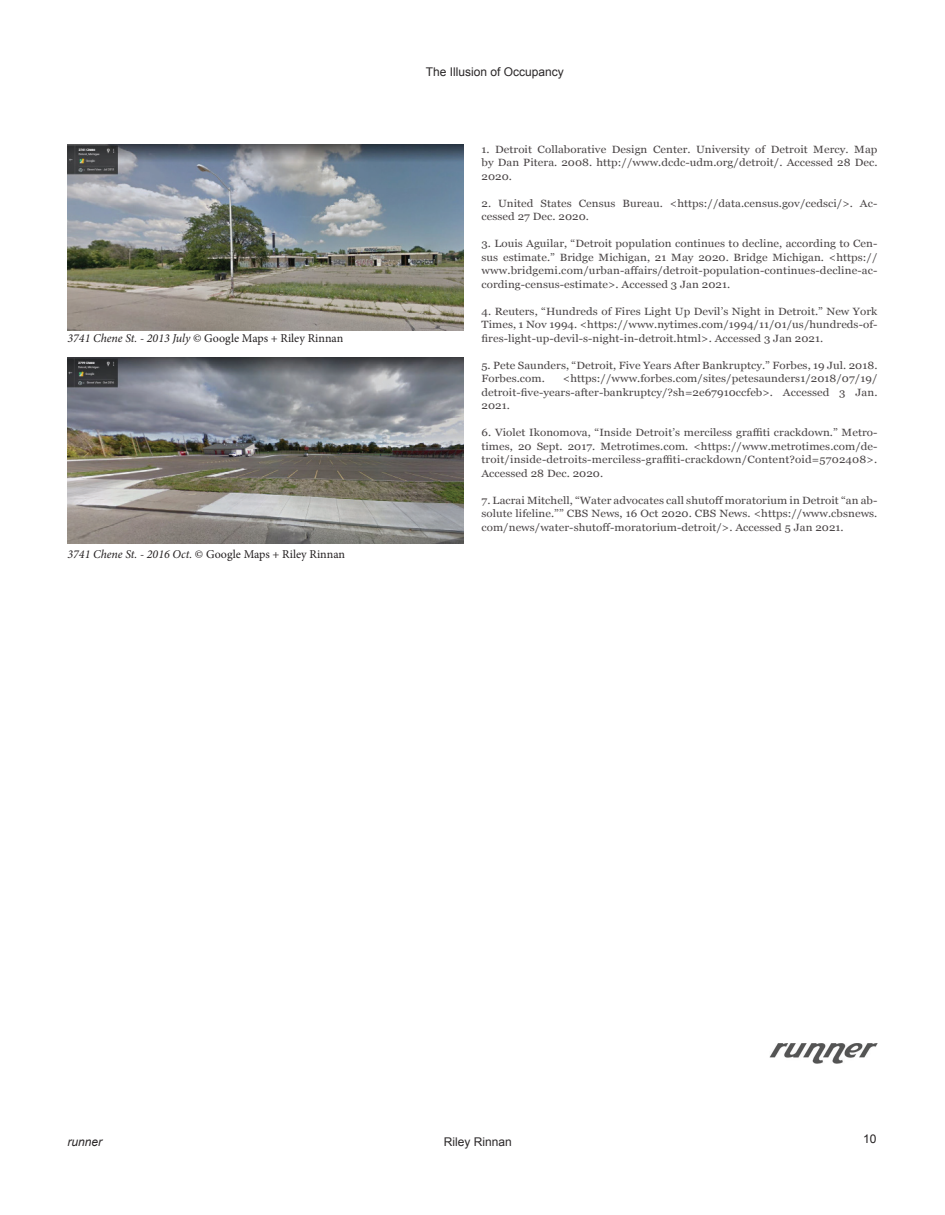
<style>
.page{position:relative;width:945px;height:1215px;background:#fff}
.page>*{position:absolute;margin:0;border:0;box-sizing:border-box;transform-origin:0 0}
.t1{font:12px "Minion Pro";color:#231f20}
.t2{font:12px "Arial";color:#2a2728}
.t3{font:italic 12px "Arial";color:#2a2728}
.t4{font:12px "Arial";color:#231f20}
.t5{font:10.5px/13.5px "Georgia";letter-spacing:.005em;color:#4a4546;text-align:justify;scale:1.1 1}
.s1{font-style:italic}
</style>
<div class="page">
<img style="left:770px;top:1043px;width:107px;height:20px">
<img style="left:68px;top:358px;width:396px;height:185px">
<img style="left:68px;top:145px;width:396px;height:186px">
<p class="t1" style="left:68px;top:330px;width:277px"><span class="s1">3741 Chene St. - 2013 July</span> © Google Maps + Riley Rinnan</p>
<p class="t1" style="left:68px;top:546px;width:279px"><span class="s1">3741 Chene St. - 2016 Oct.</span> © Google Maps + Riley Rinnan</p>
<p class="t2" style="left:426px;top:64px;width:140px">The Illusion of Occupancy</p>
<p class="t5" style="left:482px;top:142px;width:361px">1. Detroit Collaborative Design Center. University of Detroit Mercy. Map by Dan Pitera. 2008. http://www.dcdc-udm.org/detroit/. Accessed 28 Dec.<br>2020.</p>
<p class="t5" style="left:482px;top:196px;width:361px">2. United States Census Bureau. &lt;https://data.census.gov/cedsci/&gt;. Ac&shy;cessed 27 Dec. 2020.</p>
<p class="t5" style="left:482px;top:237px;width:362px">3. Louis Aguilar, “Detroit population continues to decline, according to Cen&shy;sus estimate.” Bridge Michigan, 21 May 2020. Bridge Michigan. &lt;https:// www.bridgemi.com/urban-affairs/detroit-population-continues-decline-ac&shy;cording-census-estimate&gt;. Accessed 3 Jan 2021.</p>
<p class="t5" style="left:482px;top:304px;width:361px">4. Reuters, “Hundreds of Fires Light Up Devil’s Night in Detroit.” New York Times, 1 Nov 1994. &lt;https://www.nytimes.com/1994/11/01/us/hundreds-of&shy;fires-light-up-devil-s-night-in-detroit.html&gt;. Accessed 3 Jan 2021.</p>
<p class="t5" style="left:482px;top:358px;width:362px">5. Pete Saunders, “Detroit, Five Years After Bankruptcy.” Forbes, 19 Jul. 2018.<br>Forbes.com.</p>
<p class="t5" style="left:482px;top:372px;width:361px;text-indent:81px">&lt;https://www.forbes.com/sites/petesaunders1/2018/07/19/ detroit-five-years-after-bankruptcy/?sh=2e67910ccfeb&gt;. Accessed 3 Jan.<br>2021.</p>
<p class="t5" style="left:482px;top:426px;width:361px">6. Violet Ikonomova, “Inside Detroit’s merciless graffiti crackdown.” Metro&shy;times, 20 Sept. 2017. Metrotimes.com. &lt;https://www.metrotimes.com/de&shy;troit/inside-detroits-merciless-graffiti-crackdown/Content?oid=5702408&gt;.<br>Accessed 28 Dec. 2020.</p>
<p class="t5" style="left:482px;top:493px;width:361px">7. Lacrai Mitchell, “Water advocates call shutoff moratorium in Detroit “an ab&shy;solute lifeline.”” CBS News, 16 Oct 2020. CBS News. &lt;https://www.cbsnews. com/news/water-shutoff-moratorium-detroit/&gt;. Accessed 5 Jan 2021.</p>
<p class="t3" style="left:67px;top:1134px;width:36px">runner</p>
<p class="t4" style="left:863px;top:1131px;width:15px">10</p>
<p class="t2" style="left:444px;top:1134px;width:70px">Riley Rinnan</p>
</div>
